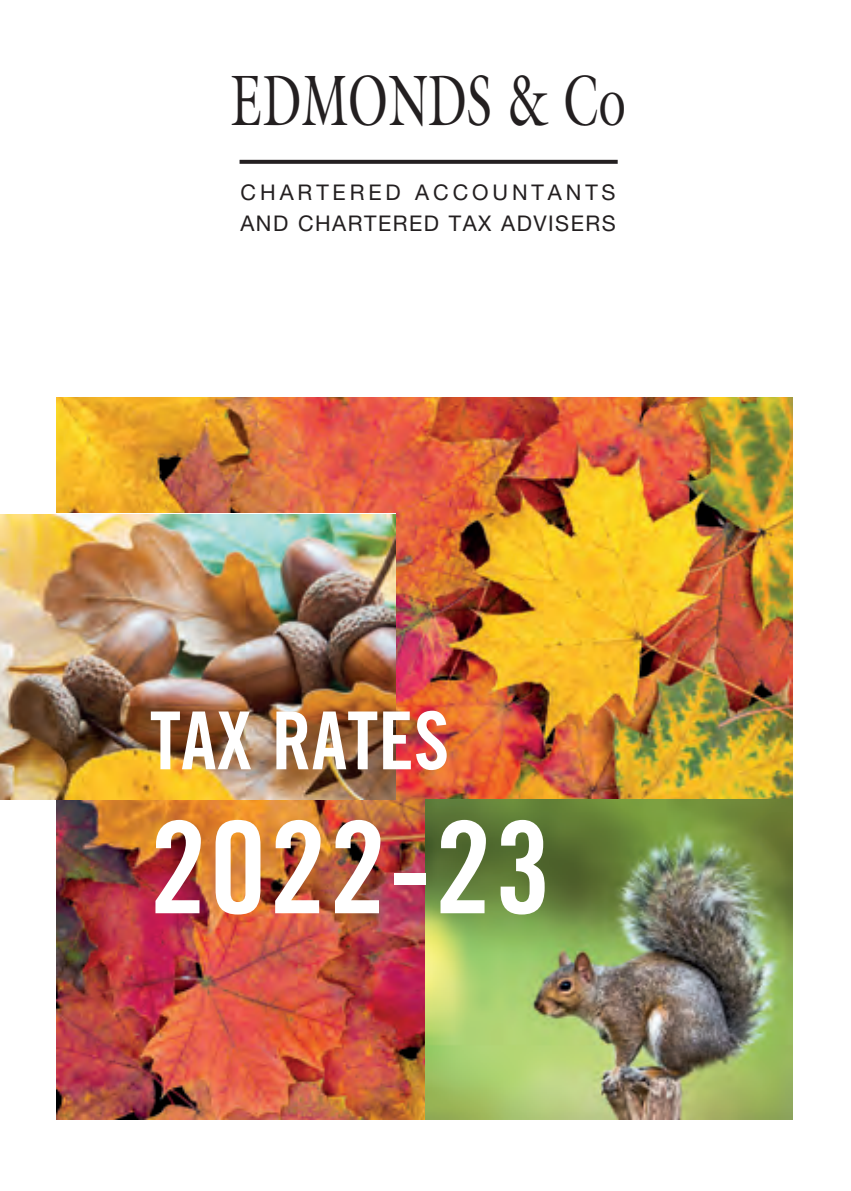
<style>
.page{position:relative;width:851px;height:1191px;background:#fff}
.page>*{position:absolute;margin:0;border:0;box-sizing:border-box;transform-origin:0 0}
.t1{font:127.6px "Trade Gothic Bold Cond Twenty";letter-spacing:.025em;color:#fff}
.t2{font:80px "Trade Gothic Bold Cond Twenty";color:#fff}
.t3{font:72px "Galliard";color:#231f20;scale:.67 1}
.t4{font:21.6px/31.2px "Helvetica Neue";letter-spacing:.07em;color:#231f20}
</style>
<div class="page">
<img style="left:56px;top:397px;width:736px;height:722px">
<img style="left:0;top:515px;width:395px;height:284px">
<img style="left:425px;top:799px;width:367px;height:320px">
<svg style="left:239px;top:160px;width:378px;height:4px;background:#2d292a"></svg>
<h3 class="t3" style="left:230px;top:55px;width:591px">EDMONDS &amp; CO</h3>
<p class="t4" style="left:240px;top:176px;width:377px">CHARTERED ACCOUNTANTS<br>AND CHARTERED TAX ADVISERS</p>
<h2 class="t2" style="left:150px;top:692px;width:301px">TAX RATES</h2>
<h1 class="t1" style="left:150px;top:790px;width:403px">2022-23</h1>
</div>
